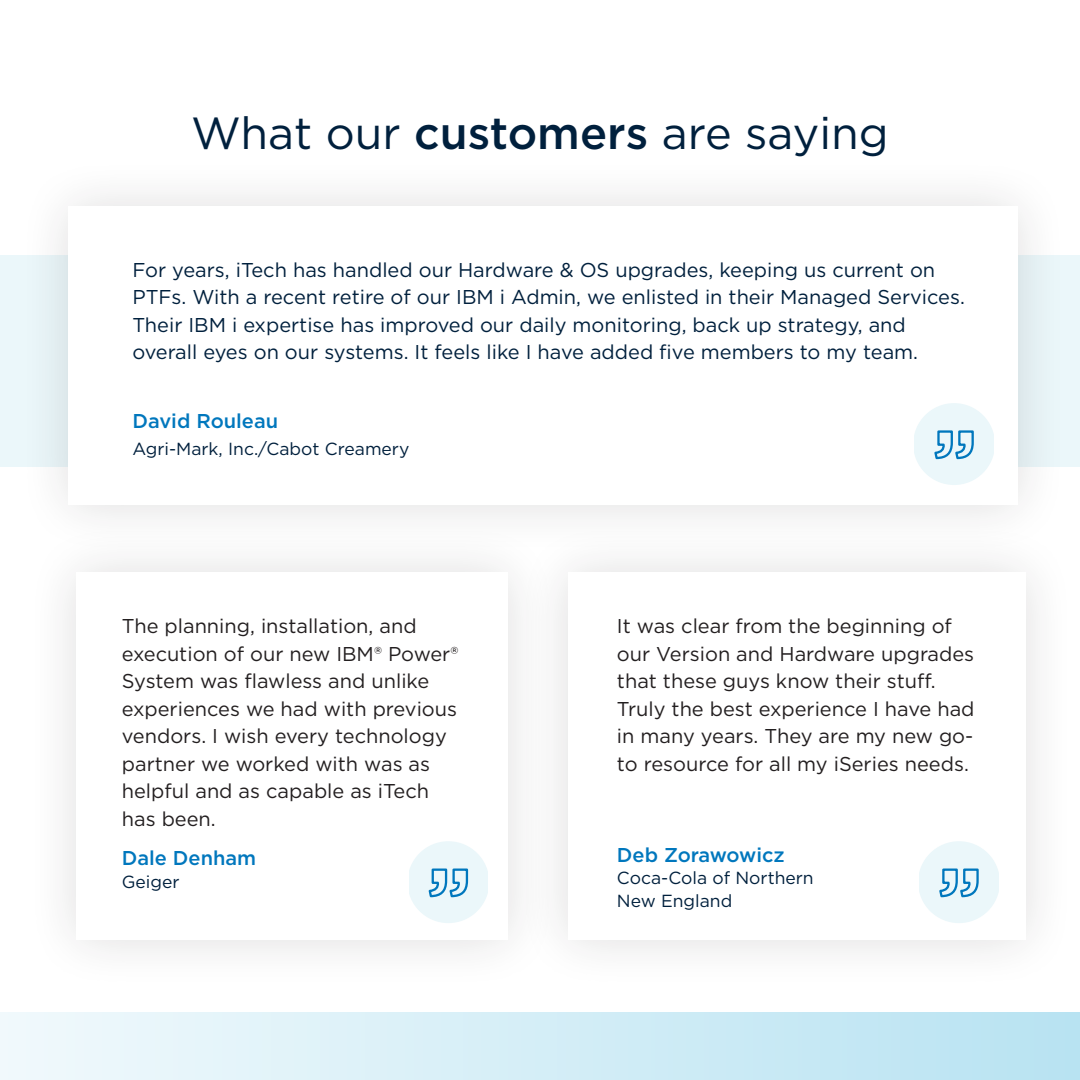
<style>
.page{position:relative;width:1080px;height:1080px;background:#fff}
.page>*{position:absolute;margin:0;border:0;box-sizing:border-box;transform-origin:0 0}
.t1{font:45px "Gotham";color:#00203d}
.t2{font:20px/27.5px "Gotham";color:#231f20}
.t3{font:20px/27.5px "Gotham";color:#00203d}
.t4{font:500 20px "Gotham";color:#0077bd}
.t5{font:17.5px/22.5px "Gotham";color:#00203d}
.s1{font-weight:500}
</style>
<div class="page">
<div style="left:0;top:256px;width:1080px;height:211px;background:#ebf7fa"></div>
<div style="left:26px;top:522px;width:533px;height:468px;background:#f9f9f9"></div>
<div style="left:76px;top:572px;width:432px;height:367px;background:#fff"></div>
<div style="left:518px;top:522px;width:558px;height:468px;background:#f8f8f8"></div>
<div style="left:568px;top:572px;width:457px;height:367px;background:#fff"></div>
<div style="left:0;top:1012px;width:1080px;height:68px;background:linear-gradient(to right,#f1f9fc,#b8e3f2)"></div>
<div style="left:19px;top:157px;width:1050px;height:398px;background:#231f20;opacity:.15"></div>
<div style="left:69px;top:207px;width:949px;height:298px;background:#fff"></div>
<svg style="left:915px;top:403px;width:78px;height:82px"></svg>
<svg style="left:920px;top:841px;width:78px;height:82px"></svg>
<svg style="left:409px;top:841px;width:79px;height:82px"></svg>
<p class="t1" style="left:191px;top:105px;width:699px">What our <span class="s1">customers</span> are saying</p>
<p class="t3" style="left:132px;top:256px;width:834px">For years, iTech has handled our Hardware &amp; OS upgrades, keeping us current on PTFs. With a recent retire of our IBM i Admin, we enlisted in their Managed Services.<br>Their IBM i expertise has improved our daily monitoring, back up strategy, and overall eyes on our systems. It feels like I have added five members to my team.</p>
<p class="t4" style="left:132px;top:408px;width:147px">David Rouleau</p>
<p class="t5" style="left:132px;top:437px;width:278px">Agri-Mark, Inc./Cabot Creamery</p>
<p class="t2" style="left:122px;top:612px;width:338px">The planning, installation, and execution of our new IBM® Power®<br>System was flawless and unlike experiences we had with previous vendors. I wish every technology partner we worked with was as helpful and as capable as iTech has been.</p>
<p class="t4" style="left:122px;top:845px;width:136px">Dale Denham</p>
<p class="t5" style="left:122px;top:870px;width:59px">Geiger</p>
<p class="t2" style="left:617px;top:612px;width:359px">It was clear from the beginning of our Version and Hardware upgrades that these guys know their stuff.<br>Truly the best experience I have had in many years. They are my new go&shy;to resource for all my iSeries needs.</p>
<p class="t4" style="left:617px;top:842px;width:169px">Deb Zorawowicz</p>
<p class="t5" style="left:617px;top:866px;width:198px">Coca-Cola of Northern<br>New England</p>
</div>
